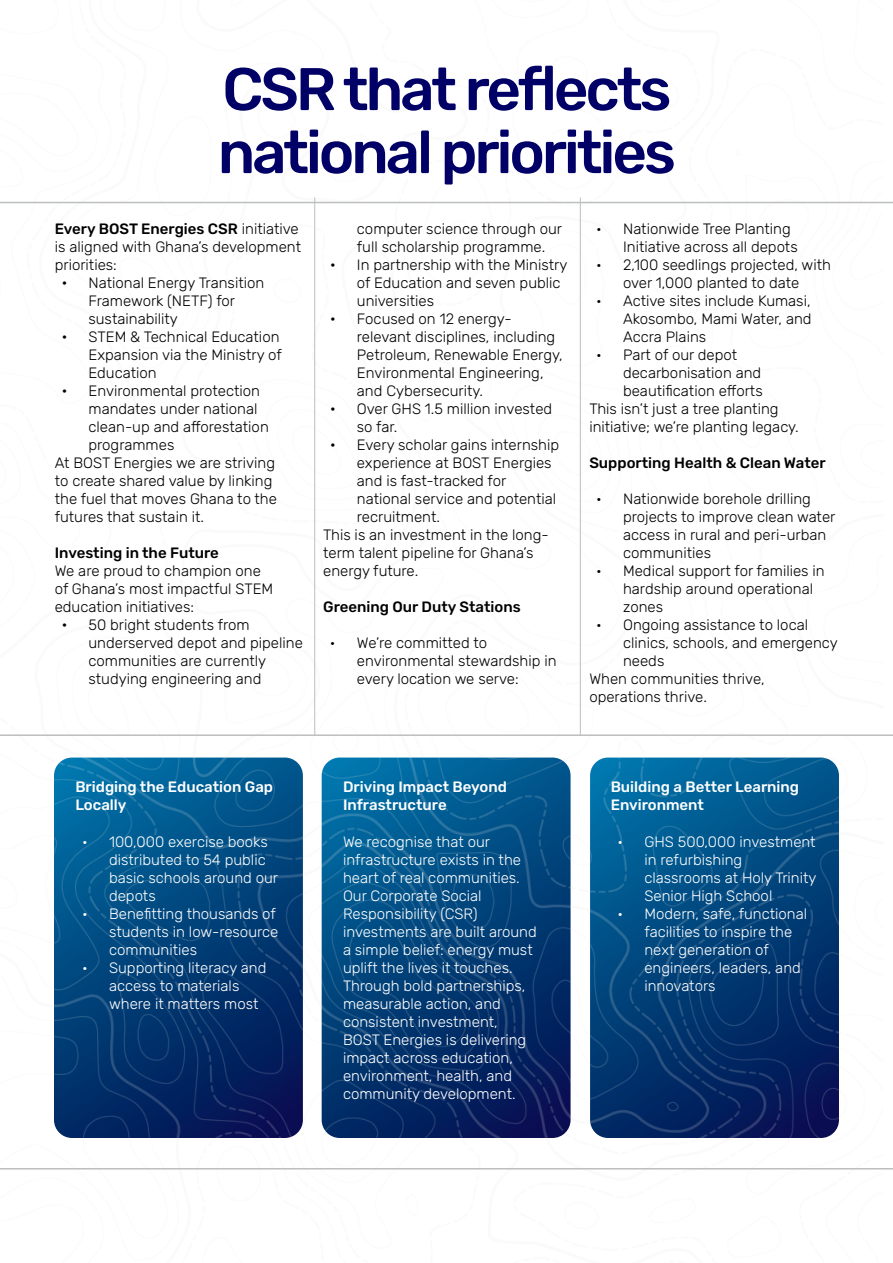
<style>
.page{position:relative;width:893px;height:1263px;background:#fff}
.page>*{position:absolute;margin:0;border:0;box-sizing:border-box;transform-origin:0 0}
.t1{font:500 60px/63px "Rubik";letter-spacing:-.05em;color:#010066}
.t2{font:300 15px/18px "Rubik";color:#000}
.t3{font:300 15px/18px "Rubik";color:#fff}
.t4{font:500 15px/18px "Rubik";color:#fff}
.t5{font:500 15px "Rubik";color:#000}
.s1{font-weight:500}
.s2{font-size:16.5px}
</style>
<div class="page">
<img style="left:0;top:198px;width:890px;height:972px">
<hr style="left:314px;top:197px;width:1px;height:539px;background:#bcbec0">
<hr style="left:580px;top:197px;width:1px;height:539px;background:#bcbec0">
<hr style="left:0;top:202px;width:893px;height:1px;background:#bcbec0">
<hr style="left:0;top:734px;width:893px;height:2px;background:#bcbec0">
<hr style="left:0;top:1168px;width:893px;height:1px;background:#bcbec0">
<h1 class="t1" style="left:218px;top:61px;width:460px">CSR that reflects national priorities</h1>
<p class="t2" style="left:55px;top:220px;width:248px"><span class="s1">Every BOST Energies CSR</span> initiative is aligned with Ghana’s development priorities:</p>
<p class="t2" style="left:88px;top:274px;width:177px;text-indent:-27px"><span class="s2">•</span> National Energy Transition<br>Framework (NETF) for sustainability</p>
<p class="t2" style="left:88px;top:328px;width:195px;text-indent:-27px"><span class="s2">•</span> STEM &amp; Technical Education<br>Expansion via the Ministry of<br>Education</p>
<p class="t2" style="left:62px;top:382px;width:200px"><span class="s2">•</span> Environmental protection</p>
<p class="t2" style="left:88px;top:400px;width:170px">mandates under national</p>
<p class="t2" style="left:88px;top:418px;width:182px">clean-up and afforestation</p>
<p class="t2" style="left:88px;top:436px;width:87px">programmes</p>
<p class="t2" style="left:55px;top:454px;width:222px">At BOST Energies we are striving</p>
<p class="t2" style="left:55px;top:472px;width:219px">to create shared value by linking</p>
<p class="t2" style="left:55px;top:490px;width:224px">the fuel that moves Ghana to the</p>
<p class="t2" style="left:55px;top:508px;width:151px">futures that sustain it.</p>
<p class="t5" style="left:55px;top:541px;width:166px">Investing in the Future</p>
<p class="t2" style="left:55px;top:562px;width:220px">We are proud to champion one of Ghana’s most impactful STEM education initiatives:</p>
<p class="t2" style="left:88px;top:616px;width:216px;text-indent:-27px"><span class="s2">•</span> 50 bright students from underserved depot and pipeline communities are currently studying engineering and</p>
<p class="t2" style="left:357px;top:220px;width:207px">computer science through our full scholarship programme.</p>
<p class="t2" style="left:357px;top:256px;width:212px;text-indent:-27px"><span class="s2">•</span> In partnership with the Ministry of Education and seven public universities</p>
<p class="t2" style="left:357px;top:310px;width:207px;text-indent:-27px"><span class="s2">•</span> Focused on 12 energy&shy;relevant disciplines, including<br>Petroleum, Renewable Energy,<br>Environmental Engineering, and Cybersecurity.</p>
<p class="t2" style="left:357px;top:400px;width:197px;text-indent:-27px"><span class="s2">•</span> Over GHS 1.5 million invested so far.</p>
<p class="t2" style="left:330px;top:436px;width:231px"><span class="s2">•</span> Every scholar gains internship</p>
<p class="t2" style="left:357px;top:454px;width:196px">experience at BOST Energies</p>
<p class="t2" style="left:357px;top:472px;width:151px">and is fast-tracked for</p>
<p class="t2" style="left:357px;top:490px;width:201px">national service and potential</p>
<p class="t2" style="left:357px;top:508px;width:85px">recruitment.</p>
<p class="t2" style="left:323px;top:526px;width:227px">This is an investment in the long-</p>
<p class="t2" style="left:323px;top:544px;width:212px">term talent pipeline for Ghana’s</p>
<p class="t2" style="left:323px;top:562px;width:97px">energy future.</p>
<p class="t5" style="left:323px;top:595px;width:199px">Greening Our Duty Stations</p>
<p class="t2" style="left:357px;top:634px;width:201px;text-indent:-27px">• We’re committed to environmental stewardship in every location we serve:</p>
<p class="t2" style="left:623px;top:220px;width:176px;text-indent:-27px">• Nationwide Tree Planting<br>Initiative across all depots</p>
<p class="t2" style="left:596px;top:256px;width:236px;text-align:center">• 2,100 seedlings projected, with over 1,000 planted to date</p>
<p class="t2" style="left:623px;top:292px;width:190px;text-align:justify;text-indent:-27px">• Active sites include Kumasi, Akosombo, Mami Water, and Accra Plains</p>
<p class="t2" style="left:596px;top:346px;width:143px">• Part of our depot</p>
<p class="t2" style="left:623px;top:364px;width:140px">decarbonisation and</p>
<p class="t2" style="left:623px;top:382px;width:141px">beautification efforts</p>
<p class="t2" style="left:589px;top:400px;width:191px">This isn’t just a tree planting</p>
<p class="t2" style="left:589px;top:418px;width:211px">initiative; we’re planting legacy.</p>
<p class="t5" style="left:589px;top:451px;width:238px">Supporting Health &amp; Clean Water</p>
<p class="t2" style="left:623px;top:490px;width:214px;text-indent:-27px">• Nationwide borehole drilling projects to improve clean water access in rural and peri-urban communities</p>
<p class="t2" style="left:623px;top:562px;width:203px;text-indent:-27px">• Medical support for families in hardship around operational zones</p>
<p class="t2" style="left:596px;top:616px;width:214px">• Ongoing assistance to local</p>
<p class="t2" style="left:623px;top:634px;width:216px">clinics, schools, and emergency</p>
<p class="t2" style="left:623px;top:652px;width:43px">needs</p>
<p class="t2" style="left:589px;top:670px;width:177px">When communities thrive,</p>
<p class="t2" style="left:589px;top:688px;width:119px">operations thrive.</p>
<p class="t4" style="left:75px;top:779px;width:199px">Bridging the Education Gap<br>Locally</p>
<p class="t3" style="left:109px;top:833px;width:171px;text-indent:-27px">• 100,000 exercise books distributed to 54 public basic schools around our depots</p>
<p class="t3" style="left:109px;top:905px;width:171px;text-indent:-27px">• Benefitting thousands of students in low-resource communities</p>
<p class="t3" style="left:109px;top:959px;width:159px;text-indent:-27px">• Supporting literacy and access to materials where it matters most</p>
<p class="t4" style="left:343px;top:779px;width:165px">Driving Impact Beyond<br>Infrastructure</p>
<p class="t3" style="left:343px;top:833px;width:195px">We recognise that our infrastructure exists in the heart of real communities.<br>Our Corporate Social<br>Responsibility (CSR) investments are built around a simple belief: energy must uplift the lives it touches.<br>Through bold partnerships, measurable action, and consistent investment,<br>BOST Energies is delivering impact across education, environment, health, and community development.</p>
<p class="t4" style="left:611px;top:779px;width:190px">Building a Better Learning<br>Environment</p>
<p class="t3" style="left:644px;top:833px;width:174px;text-indent:-27px">• GHS 500,000 investment in refurbishing classrooms at Holy Trinity<br>Senior High School</p>
<p class="t3" style="left:644px;top:905px;width:164px;text-indent:-27px">• Modern, safe, functional facilities to inspire the next generation of engineers, leaders, and innovators</p>
</div>
